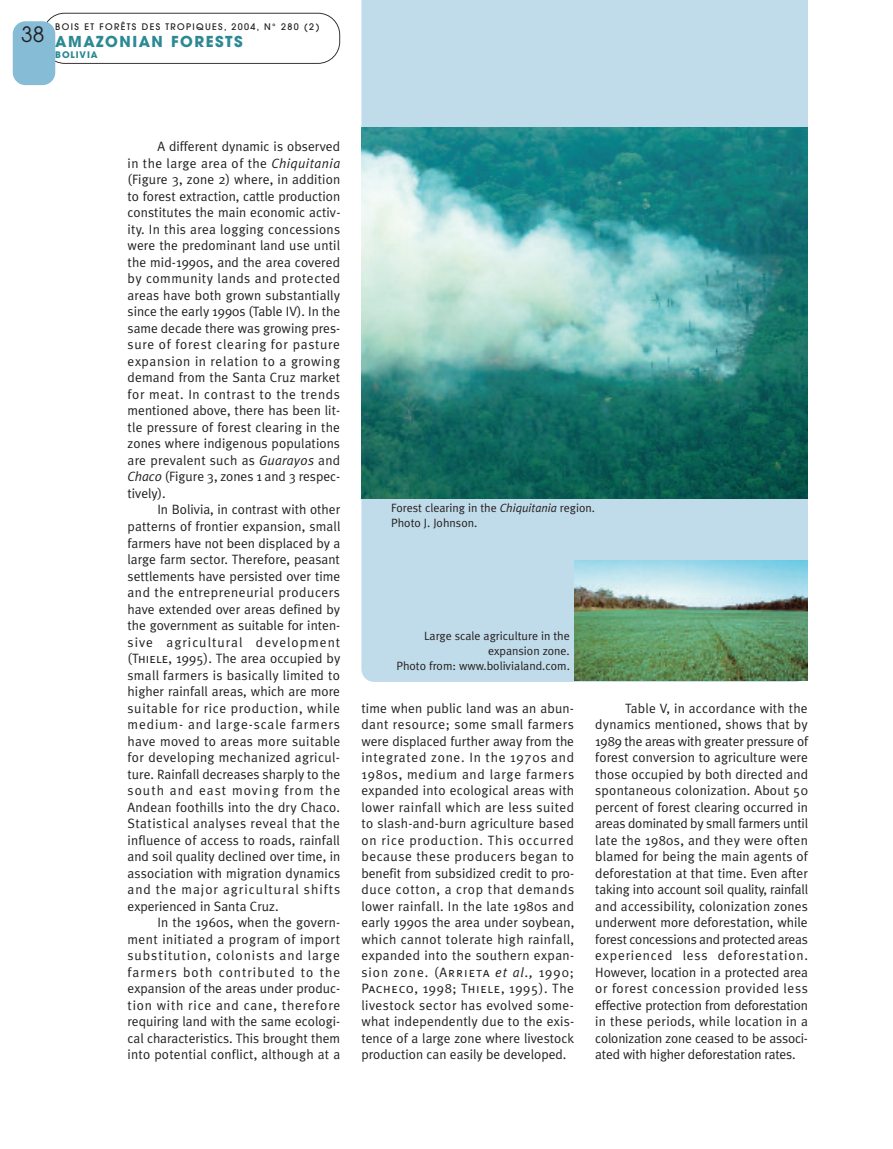
<style>
.page{position:relative;width:893px;height:1149px;background:#fff}
.page>*{position:absolute;margin:0;border:0;box-sizing:border-box;transform-origin:0 0}
.t1{font:21px "Avant Garde";color:#231f20}
.t2{font:700 15px "Avant Garde";letter-spacing:.1em;color:#2c8993}
.t3{font:13.5px/16.5px "Meta Plus Normal";color:#231f20;text-align:justify}
.t4{font:13.5px "Meta Plus Normal Caps";letter-spacing:.05em;color:#231f20}
.t5{font:12px/15px "Meta Plus Normal";color:#231f20}
.t6{font:500 9px "Avant Garde";letter-spacing:.15em;color:#231f20}
.t7{font:700 9px "Avant Garde";letter-spacing:.1em;color:#2c8993}
.s1{font-style:italic}
.s2{font-family:"Meta Plus Normal Caps"}
.s3{font-family:"Meta Plus Normal"}
</style>
<div class="page">
<svg style="left:46px;top:13px;width:294px;height:51px"></svg>
<div style="left:13px;top:21px;width:42px;height:64px;background:#86bcd6;border-radius:13px"></div>
<div style="left:361px;top:0;width:447px;height:681px;background:#c0dbe9"></div>
<img style="left:361px;top:128px;width:447px;height:370px">
<img style="left:574px;top:560px;width:234px;height:120px">
<h1 class="t1" style="left:21px;top:26px;width:25px">38</h1>
<p class="t6" style="left:55px;top:23px;width:266px">BOIS ET FORÊTS DES TROPIQUES, 2004, N° 280 (2)</p>
<p class="t7" style="left:55px;top:51px;width:44px">BOLIVIA</p>
<p class="t2" style="left:55px;top:36px;width:189px">AMAZONIAN FORESTS</p>
<p class="t3" style="left:128px;top:138px;width:214px;text-indent:30px">A different dynamic is observed in the large area of the <span class="s1">Chiquitania </span>(Figure 3, zone 2) where, in addition to forest extraction, cattle production constitutes the main economic activ&shy;ity. In this area logging concessions were the predominant land use until the mid-1990s, and the area covered by community lands and protected areas have both grown substantially since the early 1990s (Table IV). In the same decade there was growing pres&shy;sure of forest clearing for pasture expansion in relation to a growing demand from the Santa Cruz market for meat. In contrast to the trends mentioned above, there has been lit&shy;tle pressure of forest clearing in the zones where indigenous populations are prevalent such as <span class="s1">Guarayos</span> and <span class="s1">Chaco</span> (Figure 3, zones 1 and 3 respec&shy;tively).</p>
<p class="t3" style="left:128px;top:501px;width:214px;text-indent:30px">In Bolivia, in contrast with other patterns of frontier expansion, small farmers have not been displaced by a large farm sector. Therefore, peasant settlements have persisted over time and the entrepreneurial producers have extended over areas defined by the government as suitable for inten&shy;sive agricultural development (<span class="s2">Thiele,</span> 1995). The area occupied by small farmers is basically limited to higher rainfall areas, which are more suitable for rice production, while medium- and large-scale farmers have moved to areas more suitable for developing mechanized agricul&shy;ture. Rainfall decreases sharply to the south and east moving from the Andean foothills into the dry Chaco.<br>Statistical analyses reveal that the influence of access to roads, rainfall and soil quality declined over time, in association with migration dynamics and the major agricultural shifts experienced in Santa Cruz.</p>
<p class="t3" style="left:128px;top:914px;width:214px;text-indent:30px">In the 1960s, when the govern&shy;ment initiated a program of import substitution, colonists and large farmers both contributed to the expansion of the areas under produc&shy;tion with rice and cane, therefore requiring land with the same ecologi&shy;cal characteristics. This brought them into potential conflict, although at a</p>
<p class="t5" style="left:391px;top:500px;width:205px">Forest clearing in the <span class="s1">Chiquitania</span> region.<br>Photo J. Johnson.</p>
<p class="t5" style="left:396px;top:628px;width:175px;text-align:right">Large scale agriculture in the expansion zone.<br>Photo from: www.bolivialand.com.</p>
<p class="t3" style="left:361px;top:699px;width:214px">time when public land was an abun&shy;dant resource; some small farmers were displaced further away from the integrated zone. In the 1970s and 1980s, medium and large farmers expanded into ecological areas with lower rainfall which are less suited to slash-and-burn agriculture based on rice production. This occurred because these producers began to benefit from subsidized credit to pro&shy;duce cotton, a crop that demands lower rainfall. In the late 1980s and early 1990s the area under soybean, which cannot tolerate high rainfall, expanded into the southern expan&shy;sion zone. (<span class="s2">Arrieta</span> <span class="s1">et al.,</span> 1990;</p>
<p class="t4" style="left:361px;top:980px;width:214px">Pacheco, <span class="s3">1998;</span> Thiele, <span class="s3">1995). The</span></p>
<p class="t3" style="left:361px;top:996px;width:214px">livestock sector has evolved some&shy;what independently due to the exis&shy;tence of a large zone where livestock production can easily be developed.</p>
<p class="t3" style="left:595px;top:699px;width:214px;text-indent:30px">Table V, in accordance with the dynamics mentioned, shows that by 1989 the areas with greater pressure of forest conversion to agriculture were those occupied by both directed and spontaneous colonization. About 50 percent of forest clearing occurred in areas dominated by small farmers until late the 1980s, and they were often blamed for being the main agents of deforestation at that time. Even after taking into account soil quality, rainfall and accessibility, colonization zones underwent more deforestation, while forest concessions and protected areas experienced less deforestation.<br>However, location in a protected area or forest concession provided less effective protection from deforestation in these periods, while location in a colonization zone ceased to be associ&shy;ated with higher deforestation rates.</p>
</div>
